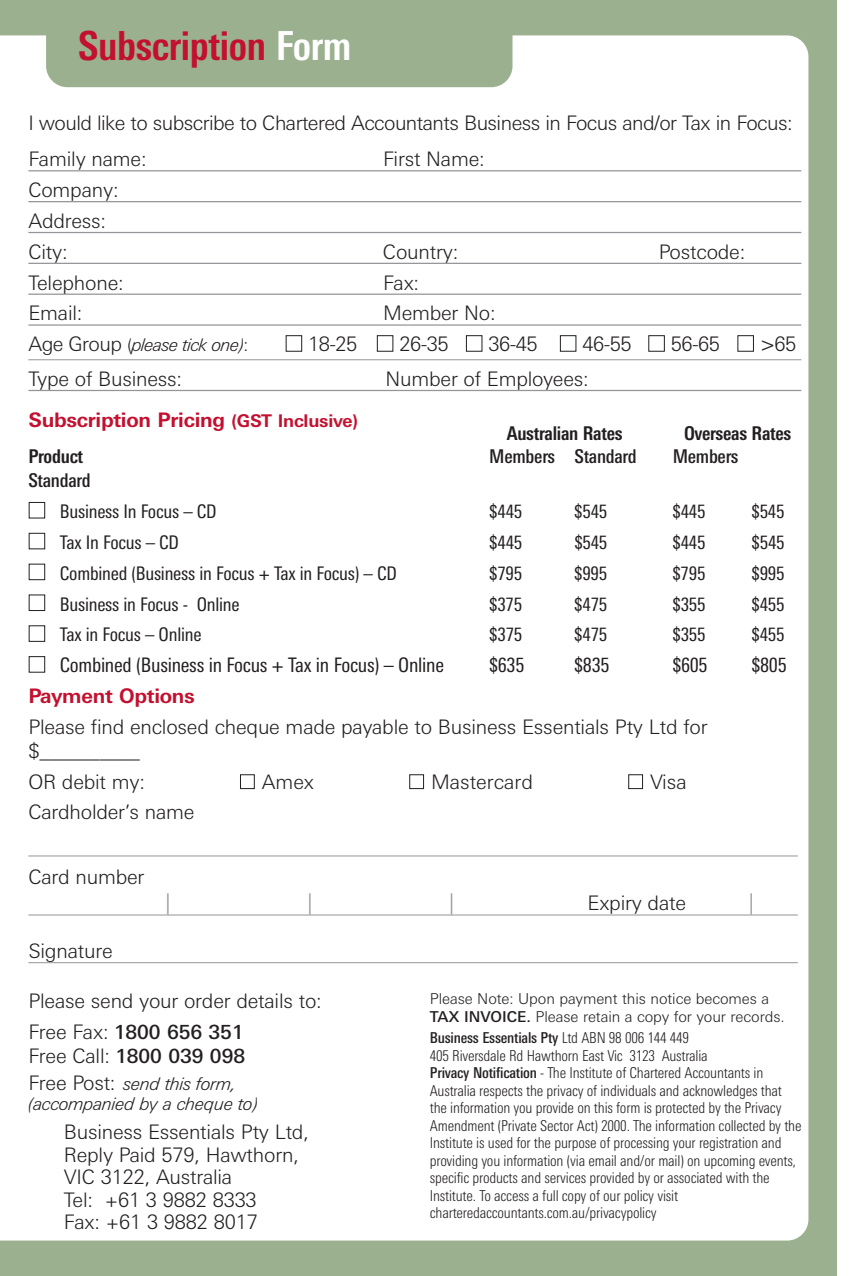
<style>
.page{position:relative;width:851px;height:1276px;background:#fff}
.page>*{position:absolute;margin:0;border:0;box-sizing:border-box;transform-origin:0 0}
.t1{font:700 condensed 40px "Linotype Univers";letter-spacing:-.01em;color:#c3102f}
.t2{font:300 21.25px "Linotype Univers Basic";color:#939598}
.t3{font:300 20px/22.5px "Linotype Univers Basic";letter-spacing:-.01em;color:#231f20}
.t4{font:300 20px/36.2px "Linotype Univers Basic";letter-spacing:-.03em;color:#231f20}
.t5{font:condensed 20px "Linotype Univers";letter-spacing:-.015em;color:#231f20}
.t6{font:700 20px "Linotype Univers Basic";letter-spacing:-.015em;color:#c3102f}
.t7{font:500 19.5px/23.8px "Linotype Univers Basic";color:#231f20}
.t8{font:700 condensed 19px "Linotype Univers";letter-spacing:-.015em;color:#231f20}
.t9{font:500 condensed 19px "Linotype Univers";letter-spacing:-.015em;color:#231f20}
.t10{font:condensed 18.75px "Linotype Univers";letter-spacing:-.015em;color:#231f20}
.t11{font:italic 300 17.5px/19.5px "Linotype Univers Basic";letter-spacing:-.01em;color:#231f20}
.t12{font:italic 300 17.5px "Linotype Univers Basic";letter-spacing:-.03em;color:#231f20}
.t13{font:300 condensed 15px/17.5px "Linotype Univers";letter-spacing:-.015em;color:#231f20}
.t14{font:300 15px/17.5px "Linotype Univers Basic";letter-spacing:-.005em;color:#231f20}
.s1{color:#fff}
.s2{font-style:normal;font-size:20px}
.s3{font-style:normal}
.s4{font-size:22.5px}
.s5{font-size:17.5px}
.s6{font-weight:300;font-size:20px}
.s7{font-weight:500}
</style>
<div class="page">
<div style="left:0;top:0;width:836px;height:1276px;background:#9bb08e"></div>
<div style="left:0;top:35px;width:808px;height:1205px;background:#fff"></div>
<div style="left:46px;top:13px;width:466px;height:74px;background:#9bb08e;border-radius:21px"></div>
<hr style="left:28px;top:170px;width:773px;height:1px;background:#939598">
<hr style="left:28px;top:201px;width:773px;height:1px;background:#939598">
<hr style="left:28px;top:232px;width:773px;height:1px;background:#939598">
<hr style="left:28px;top:263px;width:773px;height:1px;background:#939598">
<hr style="left:28px;top:293px;width:773px;height:2px;background:#939598">
<hr style="left:28px;top:324px;width:773px;height:2px;background:#939598">
<hr style="left:28px;top:359px;width:773px;height:1px;background:#939598">
<hr style="left:28px;top:390px;width:773px;height:1px;background:#939598">
<hr style="left:28px;top:855px;width:769px;height:1px;background:#939598">
<hr style="left:28px;top:914px;width:769px;height:1px;background:#939598">
<hr style="left:28px;top:962px;width:769px;height:1px;background:#939598">
<h1 class="t1" style="left:78px;top:32px;width:275px">Subscription <span class="s1">Form</span></h1>
<h3 class="t4" style="left:28px;top:106px;width:765px">I would like to subscribe to Chartered Accountants Business in Focus and/or Tax in Focus:<br>Family name:</h3>
<h3 class="t3" style="left:383px;top:149px;width:103px">First Name:</h3>
<h3 class="t3" style="left:28px;top:176px;width:92px;line-height:30.8px">Company:<br>Address:<br>City:</h3>
<h3 class="t3" style="left:383px;top:242px;width:77px">Country:</h3>
<h3 class="t3" style="left:658px;top:242px;width:88px">Postcode:</h3>
<h3 class="t3" style="left:28px;top:273px;width:97px">Telephone:</h3>
<h3 class="t3" style="left:383px;top:273px;width:38px">Fax:</h3>
<h3 class="t3" style="left:28px;top:304px;width:56px">Email:</h3>
<h3 class="t3" style="left:383px;top:304px;width:114px">Member No:</h3>
<p class="t12" style="left:28px;top:339px;width:222px"><span class="s2">Age Group</span> <span class="s3">(</span>please tick one)<span class="s3">:</span></p>
<h3 class="t4" style="left:285px;top:328px;width:512px"><span class="s1">■</span> 18-25 <span class="s1">■</span> 26-35 <span class="s1">■</span> 36-45 <span class="s1">■</span> 46-55 <span class="s1">■</span> 56-65 <span class="s1">■</span> <span class="s4">&gt;</span>65</h3>
<h3 class="t3" style="left:28px;top:369px;width:155px">Type of Business:</h3>
<h3 class="t3" style="left:385px;top:369px;width:205px">Number of Employees:</h3>
<h3 class="t6" style="left:28px;top:413px;width:331px">Subscription Pricing <span class="s5">(GST Inclusive)</span></h3>
<p class="t8" style="left:506px;top:426px;width:117px">Australian Rates</p>
<p class="t8" style="left:684px;top:426px;width:109px">Overseas Rates</p>
<p class="t8" style="left:28px;top:450px;width:56px">Product</p>
<p class="t9" style="left:489px;top:450px;width:149px">Members Standard</p>
<p class="t9" style="left:672px;top:450px;width:67px">Members</p>
<p class="t9" style="left:28px;top:474px;width:64px">Standard</p>
<p class="t10" style="left:28px;top:505px;width:190px"><span class="s1">■</span> Business In Focus – CD</p>
<p class="t10" style="left:489px;top:505px;width:35px">$445</p>
<p class="t10" style="left:574px;top:505px;width:35px">$545</p>
<p class="t10" style="left:672px;top:505px;width:35px">$445</p>
<p class="t10" style="left:751px;top:505px;width:35px">$545</p>
<p class="t10" style="left:28px;top:535px;width:152px"><span class="s1">■</span> Tax In Focus – CD</p>
<p class="t10" style="left:489px;top:535px;width:35px">$445</p>
<p class="t10" style="left:574px;top:535px;width:35px">$545</p>
<p class="t10" style="left:672px;top:535px;width:35px">$445</p>
<p class="t10" style="left:751px;top:535px;width:35px">$545</p>
<p class="t10" style="left:28px;top:566px;width:370px"><span class="s1">■</span> Combined (Business in Focus + Tax in Focus) – CD</p>
<p class="t10" style="left:489px;top:566px;width:35px">$795</p>
<p class="t10" style="left:574px;top:566px;width:35px">$995</p>
<p class="t10" style="left:672px;top:566px;width:35px">$795</p>
<p class="t10" style="left:751px;top:566px;width:35px">$995</p>
<p class="t10" style="left:28px;top:597px;width:213px"><span class="s1">■</span> Business in Focus - Online</p>
<p class="t10" style="left:489px;top:597px;width:35px">$375</p>
<p class="t10" style="left:574px;top:597px;width:35px">$475</p>
<p class="t10" style="left:672px;top:597px;width:35px">$355</p>
<p class="t10" style="left:751px;top:597px;width:35px">$455</p>
<p class="t10" style="left:28px;top:628px;width:175px"><span class="s1">■</span> Tax in Focus – Online</p>
<p class="t10" style="left:489px;top:628px;width:35px">$375</p>
<p class="t10" style="left:574px;top:628px;width:35px">$475</p>
<p class="t10" style="left:672px;top:628px;width:35px">$355</p>
<p class="t10" style="left:751px;top:628px;width:35px">$455</p>
<h3 class="t5" style="left:28px;top:658px;width:417px"><span class="s1">■</span> Combined (Business in Focus + Tax in Focus) – Online</h3>
<h3 class="t5" style="left:489px;top:658px;width:37px">$635</h3>
<h3 class="t5" style="left:574px;top:658px;width:37px">$835</h3>
<h3 class="t5" style="left:672px;top:658px;width:37px">$605</h3>
<h3 class="t5" style="left:751px;top:658px;width:37px">$805</h3>
<h3 class="t6" style="left:28px;top:688px;width:168px">Payment Options</h3>
<h3 class="t3" style="left:28px;top:716px;width:680px;line-height:23.8px">Please find enclosed cheque made payable to Business Essentials Pty Ltd for $__________</h3>
<h3 class="t3" style="left:28px;top:772px;width:118px">OR debit my:</h3>
<h3 class="t3" style="left:240px;top:772px;width:76px"><span class="s1">■</span> Amex</h3>
<h3 class="t3" style="left:409px;top:772px;width:125px"><span class="s1">■</span> Mastercard</h3>
<h3 class="t3" style="left:628px;top:772px;width:60px"><span class="s1">■</span> Visa</h3>
<h3 class="t3" style="left:28px;top:802px;width:168px">Cardholder’s name</h3>
<h3 class="t3" style="left:28px;top:867px;width:117px">Card number</h3>
<h2 class="t2" style="left:165px;top:895px;width:7px">|</h2>
<h2 class="t2" style="left:307px;top:895px;width:7px">|</h2>
<h2 class="t2" style="left:449px;top:895px;width:7px">|</h2>
<h3 class="t3" style="left:587px;top:893px;width:100px">Expiry date</h3>
<h2 class="t2" style="left:748px;top:895px;width:7px">|</h2>
<h3 class="t3" style="left:28px;top:941px;width:86px">Signature</h3>
<h3 class="t3" style="left:28px;top:991px;width:295px">Please send your order details to:</h3>
<p class="t7" style="left:28px;top:1022px;width:218px"><span class="s6">Free Fax:</span> 1800 656 351<br><span class="s6">Free Call:</span> 1800 039 098</p>
<p class="t11" style="left:28px;top:1075px;width:231px"><span class="s2">Free Post:</span> send this form, (accompanied by a cheque to)</p>
<h3 class="t3" style="left:64px;top:1122px;width:246px">Business Essentials Pty Ltd,<br>Reply Paid 579, Hawthorn,<br>VIC 3122, Australia<br>Tel: +61 3 9882 8333<br>Fax: +61 3 9882 8017</h3>
<p class="t14" style="left:430px;top:991px;width:356px">Please Note: Upon payment this notice becomes a<br><span class="s7">TAX INVOICE.</span> Please retain a copy for your records.</p>
<p class="t13" style="left:430px;top:1030px;width:373px"><span class="s7">Business Essentials Pty</span> Ltd ABN 98 006 144 449<br>405 Riversdale Rd Hawthorn East Vic 3123 Australia<br><span class="s7">Privacy Notification</span> - The Institute of Chartered Accountants in Australia respects the privacy of individuals and acknowledges that the information you provide on this form is protected by the Privacy Amendment (Private Sector Act) 2000. The information collected by the Institute is used for the purpose of processing your registration and providing you information (via email and/or mail) on upcoming events, specific products and services provided by or associated with the Institute. To access a full copy of our policy visit charteredaccountants.com.au/privacypolicy</p>
</div>
